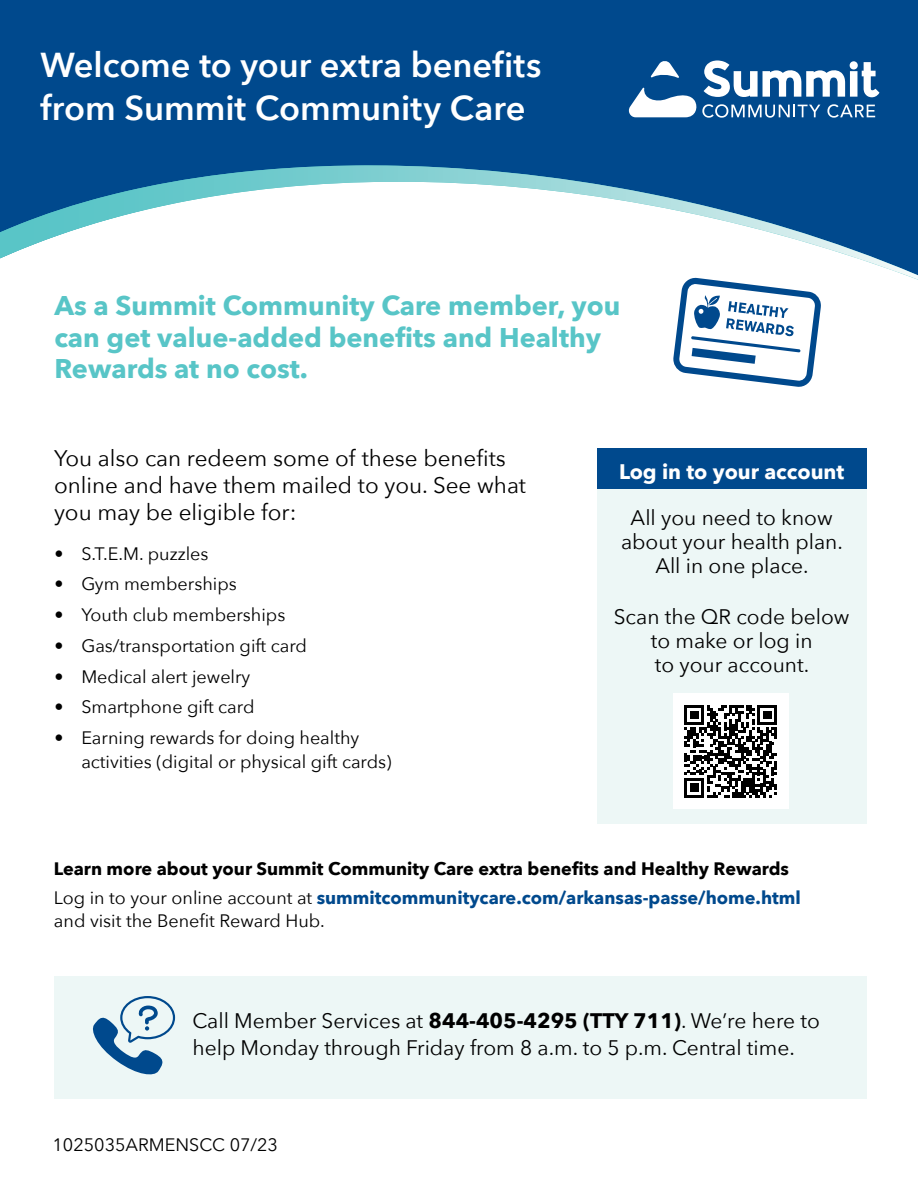
<style>
.page{position:relative;width:918px;height:1188px;background:#fff}
.page>*{position:absolute;margin:0;border:0;box-sizing:border-box;transform-origin:0 0}
.t1{font:600 34.5px/43.5px "Avenir Next";color:#fff}
.t2{font:700 27px/31.5px "Avenir Next";color:#58c5c7}
.t3{font:22.5px/27px "Avenir Next";color:#000}
.t4{font:21px/24px "Avenir Next";color:#000;text-align:center}
.t5{font:700 21px "Avenir Next";color:#fff}
.t6{font:18px/24px "Avenir Next";color:#000}
.t7{font:700 18px "Avenir Next";color:#000}
.s1{font-weight:700;color:#00498d}
.s2{font-weight:700}
</style>
<div class="page">
<div style="left:54px;top:976px;width:813px;height:123px;background:#edf7f6"></div>
<div style="left:0;top:0;width:918px;height:121px;background:#00498d"></div>
<div style="left:0;top:121px;width:918px;height:29px;background:#00498d"></div>
<svg style="left:0;top:150px;width:918px;height:130px"></svg>
<div style="left:597px;top:489px;width:270px;height:335px;background:#edf7f6"></div>
<div style="left:597px;top:449px;width:270px;height:40px;background:#00498d"></div>
<div style="left:673px;top:694px;width:115px;height:115px;background:#fff"></div>
<svg style="left:685px;top:705px;width:92px;height:93px"></svg>
<svg style="left:628px;top:60px;width:251px;height:58px"></svg>
<svg style="left:93px;top:996px;width:82px;height:79px"></svg>
<svg style="left:673px;top:277px;width:148px;height:110px"></svg>
<h1 class="t1" style="left:40px;top:42px;width:502px">Welcome to your extra benefits from Summit Community Care</h1>
<p class="t2" style="left:54px;top:289px;width:568px">As a Summit Community Care member, you can get value-added benefits and Healthy<br>Rewards at no cost.</p>
<h2 class="t3" style="left:54px;top:443px;width:473px">You also can redeem some of these benefits online and have them mailed to you. See what you may be eligible for:</h2>
<p class="t6" style="left:54px;top:541px;width:156px">• S.T.E.M. puzzles</p>
<p class="t6" style="left:54px;top:571px;width:184px">• Gym memberships</p>
<p class="t6" style="left:54px;top:602px;width:233px">• Youth club memberships</p>
<p class="t6" style="left:54px;top:633px;width:254px">• Gas/transportation gift card</p>
<p class="t6" style="left:54px;top:664px;width:198px">• Medical alert jewelry</p>
<p class="t6" style="left:54px;top:694px;width:202px">• Smartphone gift card</p>
<p class="t6" style="left:81px;top:725px;width:312px;text-indent:-27px">• Earning rewards for doing healthy activities (digital or physical gift cards)</p>
<p class="t5" style="left:619px;top:454px;width:227px">Log in to your account</p>
<p class="t4" style="left:621px;top:505px;width:223px">All you need to know about your health plan.<br>All in one place.</p>
<p class="t4" style="left:614px;top:604px;width:237px">Scan the QR code below to make or log in<br>to your account.</p>
<h2 class="t7" style="left:54px;top:853px;width:737px">Learn more about your Summit Community Care extra benefits and Healthy Rewards</h2>
<p class="t6" style="left:54px;top:886px;width:748px;line-height:22.5px">Log in to your online account at <span class="s1">summitcommunitycare.com/arkansas-passe/home.html </span>and visit the Benefit Reward Hub.</p>
<p class="t4" style="left:192px;top:1006px;width:629px;line-height:27px;text-align:left">Call Member Services at <span class="s2">844-405-4295 (TTY 711)</span>. We’re here to help Monday through Friday from 8 a.m. to 5 p.m. Central time.</p>
<p class="t6" style="left:52px;top:1132px;width:227px">1025035ARMENSCC 07/23</p>
</div>
